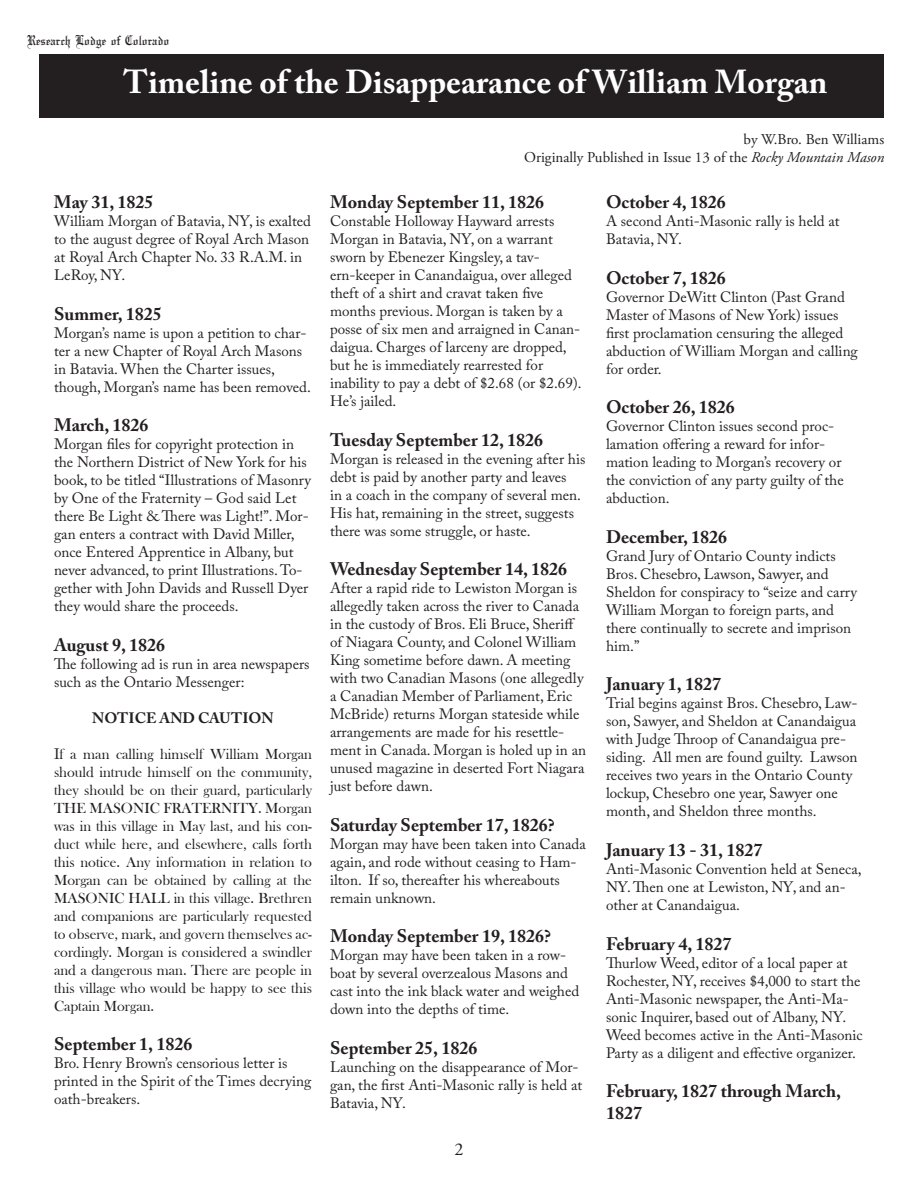
<style>
.page{position:relative;width:918px;height:1188px;background:#fff}
.page>*{position:absolute;margin:0;border:0;box-sizing:border-box;transform-origin:0 0}
.t1{font:700 33px "Adobe Caslon Pro";color:#fff}
.t2{font:700 18px/21.6px "Adobe Caslon Pro";color:#231f20}
.t3{font:18px "Adobe Garamond Pro";color:#231f20}
.t4{font:15px/18px "Adobe Caslon Pro";color:#231f20}
.t5{font:15px/18px "Bask Old Face";color:#231f20;text-align:justify}
.t6{font:15px/18px "Adobe Garamond Pro";color:#231f20;text-align:right}
.t7{font:15px "Olde English";color:#231f20}
.t8{font:700 15px "Adobe Caslon Pro";color:#231f20}
.s1{font-style:italic}
.s2{font-family:"Adobe Caslon Pro"}
</style>
<div class="page">
<div style="left:40px;top:54px;width:844px;height:64px;background:#231f20"></div>
<p class="t7" style="left:27px;top:32px;width:144px">Research Lodge of Colorado</p>
<h1 class="t1" style="left:124px;top:63px;width:706px">Timeline of the Disappearance of William Morgan</h1>
<p class="t6" style="left:524px;top:131px;width:361px">by W.Bro. Ben Williams<br>Originally Published in Issue 13 of the <span class="s1">Rocky Mountain Mason</span></p>
<p class="t2" style="left:54px;top:191px;width:101px">May 31, 1825</p>
<p class="t4" style="left:54px;top:212px;width:259px">William Morgan of Batavia, NY, is exalted to the august degree of Royal Arch Mason at Royal Arch Chapter No. 33 R.A.M. in<br>LeRoy, NY.</p>
<p class="t2" style="left:54px;top:303px;width:109px">Summer, 1825</p>
<p class="t4" style="left:54px;top:323px;width:258px">Morgan’s name is upon a petition to char&shy;ter a new Chapter of Royal Arch Masons in Batavia. When the Charter issues, though, Morgan’s name has been removed.</p>
<p class="t2" style="left:54px;top:414px;width:96px">March, 1826</p>
<p class="t4" style="left:54px;top:435px;width:258px">Morgan files for copyright protection in the Northern District of New York for his book, to be titled “Illustrations of Masonry by One of the Fraternity – God said Let there Be Light &amp; There was Light!”. Mor&shy;gan enters a contract with David Miller, once Entered Apprentice in Albany, but never advanced, to print Illustrations. To&shy;gether with John Davids and Russell Dyer they would share the proceeds.</p>
<p class="t2" style="left:54px;top:634px;width:113px">August 9, 1826</p>
<p class="t4" style="left:54px;top:655px;width:257px">The following ad is run in area newspapers such as the Ontario Messenger:</p>
<p class="t8" style="left:92px;top:709px;width:183px">NOTICE AND CAUTION</p>
<p class="t5" style="left:54px;top:745px;width:260px"><span class="s2">I</span>f a man calling himself William Morgan should intrude himself on the community, they should be on their guard, particularly THE MASONIC FRATERNITY. Morgan was in this village in May last, and his con&shy;duct while here, and elsewhere, calls forth this notice. Any information in relation to Morgan can be obtained by calling at the MASONIC HALL in this village. Brethren and companions are particularly requested to observe, mark, and govern themselves ac&shy;cordingly. Morgan is considered a swindler and a dangerous man. There are people in this village who would be happy to see this Captain Morgan.</p>
<p class="t2" style="left:54px;top:1033px;width:140px">September 1, 1826</p>
<p class="t4" style="left:54px;top:1054px;width:259px">Bro. Henry Brown’s censorious letter is printed in the Spirit of the Times decrying oath-breakers.</p>
<p class="t2" style="left:330px;top:191px;width:216px">Monday September 11, 1826</p>
<p class="t4" style="left:330px;top:212px;width:253px">Constable Holloway Hayward arrests Morgan in Batavia, NY, on a warrant sworn by Ebenezer Kingsley, a tav&shy;ern-keeper in Canandaigua, over alleged theft of a shirt and cravat taken five months previous. Morgan is taken by a posse of six men and arraigned in Canan&shy;daigua. Charges of larceny are dropped, but he is immediately rearrested for inability to pay a debt of $2.68 (or $2.69).<br>He’s jailed.</p>
<p class="t2" style="left:330px;top:429px;width:215px">Tuesday September 12, 1826</p>
<p class="t4" style="left:330px;top:449px;width:257px">Morgan is released in the evening after his debt is paid by another party and leaves<br>in a coach in the company of several men.<br>His hat, remaining in the street, suggests there was some struggle, or haste.</p>
<p class="t2" style="left:330px;top:558px;width:239px">Wednesday September 14, 1826</p>
<p class="t4" style="left:330px;top:579px;width:258px">After a rapid ride to Lewiston Morgan is allegedly taken across the river to Canada in the custody of Bros. Eli Bruce, Sheriff of Niagara County, and Colonel William King sometime before dawn. A meeting with two Canadian Masons (one allegedly a Canadian Member of Parliament, Eric McBride) returns Morgan stateside while arrangements are made for his resettle&shy;ment in Canada. Morgan is holed up in an unused magazine in deserted Fort Niagara just before dawn.</p>
<p class="t2" style="left:330px;top:814px;width:226px">Saturday September 17, 1826?</p>
<p class="t4" style="left:330px;top:835px;width:257px">Morgan may have been taken into Canada again, and rode without ceasing to Ham&shy;ilton. If so, thereafter his whereabouts remain unknown.</p>
<p class="t2" style="left:330px;top:925px;width:222px">Monday September 19, 1826?</p>
<p class="t4" style="left:330px;top:946px;width:251px">Morgan may have been taken in a row&shy;boat by several overzealous Masons and cast into the ink black water and weighed down into the depths of time.</p>
<p class="t2" style="left:330px;top:1037px;width:149px">September 25, 1826</p>
<p class="t4" style="left:330px;top:1058px;width:254px">Launching on the disappearance of Mor&shy;gan, the first Anti-Masonic rally is held at<br>Batavia, NY.</p>
<p class="t3" style="left:454px;top:1138px;width:10px">2</p>
<p class="t2" style="left:606px;top:191px;width:121px">October 4, 1826</p>
<p class="t4" style="left:606px;top:212px;width:235px">A second Anti-Masonic rally is held at<br>Batavia, NY.</p>
<p class="t2" style="left:606px;top:267px;width:121px">October 7, 1826</p>
<p class="t4" style="left:606px;top:287px;width:253px">Governor DeWitt Clinton (Past Grand Master of Masons of New York) issues first proclamation censuring the alleged abduction of William Morgan and calling for order.</p>
<p class="t2" style="left:606px;top:396px;width:130px">October 26, 1826</p>
<p class="t4" style="left:606px;top:417px;width:239px">Governor Clinton issues second proc&shy;lamation offering a reward for infor&shy;mation leading to Morgan’s recovery or the conviction of any party guilty of the abduction.</p>
<p class="t2" style="left:606px;top:526px;width:123px">December, 1826</p>
<p class="t4" style="left:606px;top:547px;width:252px">Grand Jury of Ontario County indicts Bros. Chesebro, Lawson, Sawyer, and Sheldon for conspiracy to “seize and carry William Morgan to foreign parts, and there continually to secrete and imprison him.”</p>
<p class="t2" style="left:606px;top:673px;width:117px">January 1, 1827</p>
<p class="t4" style="left:606px;top:694px;width:253px">Trial begins against Bros. Chesebro, Law&shy;son, Sawyer, and Sheldon at Canandaigua with Judge Throop of Canandaigua pre&shy;siding. All men are found guilty. Lawson receives two years in the Ontario County lockup, Chesebro one year, Sawyer one month, and Sheldon three months.</p>
<p class="t2" style="left:606px;top:839px;width:158px">January 13 - 31, 1827</p>
<p class="t4" style="left:606px;top:860px;width:257px">Anti-Masonic Convention held at Seneca,<br>NY. Then one at Lewiston, NY, and an&shy;other at Canandaigua.</p>
<p class="t2" style="left:606px;top:933px;width:127px">February 4, 1827</p>
<p class="t4" style="left:606px;top:953px;width:258px">Thurlow Weed, editor of a local paper at Rochester, NY, receives $4,000 to start the Anti-Masonic newspaper, the Anti-Ma&shy;sonic Inquirer, based out of Albany, NY.<br>Weed becomes active in the Anti-Masonic Party as a diligent and effective organizer.</p>
<p class="t2" style="left:606px;top:1080px;width:237px">February, 1827 through March,<br>1827</p>
</div>
